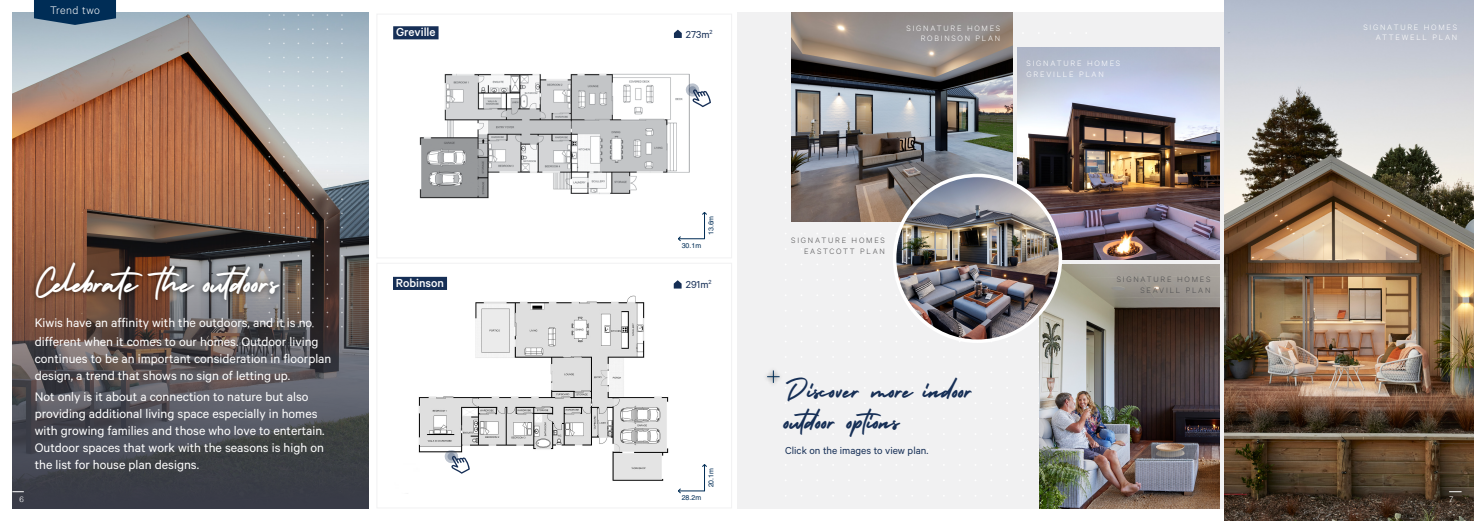
<style>
.page{position:relative;width:1474px;height:521px;background:#fff}
.page>*{position:absolute;margin:0;border:0;box-sizing:border-box;transform-origin:0 0}
.t1{font:39.2px "Holiday";color:#fff}
.t2{font:30.62px/31.5px "Holiday";color:#162f56}
.Body_11_5_Reg{font:14px/16.8px "Calibre";color:#fff}
.Paragraph_Style_2{font:14px/19.2px "Calibre";color:#fff}
.Paragraph_Style_2-2{font:500 13.12px "Calibre";color:#fff}
.t3{font:300 12.25px "Calibre";letter-spacing:.03em;color:#fff}
.t4{font:11.38px "Calibre";color:#162f56}
.t5{font:300 8.75px "Calibre";letter-spacing:.2em;color:#fff}
.t6{font:300 8.75px "Calibre";letter-spacing:.2em;color:#4d4d4f}
.Page_Number_W{font:300 7.88px "Helvetica";color:#fff}
.t7{font:7px "Helvetica LT Std";letter-spacing:.005em;color:#002d56}
</style>
<div class="page">
<div style="left:737px;top:12px;width:733px;height:496px;background:#f1f1f2"></div>
<img style="left:419px;top:74px;width:270px;height:124px">
<div style="left:376px;top:14px;width:356px;height:244px;border:1px solid #f1f1f2"></div>
<img style="left:418px;top:285px;width:264px;height:196px">
<div style="left:376px;top:263px;width:356px;height:245px;border:1px solid #f1f1f2"></div>
<svg style="left:674px;top:30px;width:7px;height:8px"></svg>
<img style="left:1039px;top:265px;width:180px;height:243px">
<img style="left:1224px;top:0;width:249px;height:521px">
<img style="left:791px;top:12px;width:221px;height:210px">
<img style="left:1017px;top:48px;width:202px;height:212px">
<img style="left:894px;top:175px;width:166px;height:166px;border-radius:83px">
<div style="left:892px;top:174px;width:170px;height:169px;border:4px solid #fff;border-radius:50%"></div>
<svg style="left:685px;top:83px;width:26px;height:24px"></svg>
<svg style="left:444px;top:449px;width:26px;height:25px"></svg>
<img style="left:12px;top:12px;width:356px;height:152px">
<svg style="left:12px;top:164px;width:356px;height:344px;background:#60524f"></svg>
<svg style="left:1449px;top:491px;width:12px;height:1px"></svg>
<svg style="left:12px;top:491px;width:12px;height:1px"></svg>
<div style="left:30px;top:257px;width:255px;height:49px;background:#000;opacity:.66"></div>
<svg style="left:34px;top:0;width:82px;height:25px;background:#163f64"></svg>
<svg style="left:678px;top:212px;width:29px;height:30px"></svg>
<svg style="left:677px;top:463px;width:30px;height:31px"></svg>
<div style="left:393px;top:26px;width:45px;height:13px;background:#162f56"></div>
<svg style="left:673px;top:280px;width:8px;height:8px"></svg>
<div style="left:393px;top:277px;width:54px;height:13px;background:#162f56"></div>
<svg style="left:767px;top:370px;width:19px;height:18px"></svg>
<p class="t3" style="left:50px;top:3px;width:51px">Trend two</p>
<p class="Paragraph_Style_2-2" style="left:396px;top:25px;width:41px">Greville</p>
<p class="t1" style="left:35px;top:257px;width:245px">Celebrate the outdoors</p>
<p class="Paragraph_Style_2" style="left:35px;top:312px;width:285px">Kiwis have an affinity with the outdoors, and it is no different when it comes to our homes. Outdoor living</p>
<p class="Paragraph_Style_2" style="left:35px;top:349px;width:298px;line-height:16.8px">continues to be an important consideration in floorplan design, a trend that shows no sign of letting up.</p>
<p class="Body_11_5_Reg" style="left:35px;top:388px;width:291px">Not only is it about a connection to nature but also providing additional living space especially in homes with growing families and those who love to entertain.<br>Outdoor spaces that work with the seasons is high on the list for house plan designs.</p>
<p class="Paragraph_Style_2-2" style="left:396px;top:275px;width:50px">Robinson</p>
<p class="t4" style="left:686px;top:27px;width:28px">273m<sup>2</sup></p>
<p class="t7" style="left:707px;top:235px;width:21px;rotate:-90deg">13.6m</p>
<p class="t7" style="left:681px;top:241px;width:21px">30.1m</p>
<p class="t4" style="left:685px;top:278px;width:27px">291m<sup>2</sup></p>
<p class="t7" style="left:707px;top:487px;width:21px;rotate:-90deg">20.1m</p>
<p class="t5" style="left:906px;top:23px;width:95px">SIGNATURE HOMES</p>
<p class="t5" style="left:920px;top:33px;width:81px">ROBINSON PLAN</p>
<p class="t5" style="left:1026px;top:58px;width:95px">SIGNATURE HOMES</p>
<p class="t5" style="left:1026px;top:69px;width:79px">GREVILLE PLAN</p>
<p class="t6" style="left:791px;top:235px;width:95px">SIGNATURE HOMES</p>
<p class="t6" style="left:804px;top:246px;width:82px">EASTCOTT PLAN</p>
<p class="t2" style="left:785px;top:374px;width:190px">Discover more indoor outdoor options</p>
<p class="t4" style="left:785px;top:443px;width:145px">Click on the images to view plan.</p>
<p class="t6" style="left:1116px;top:274px;width:95px">SIGNATURE HOMES</p>
<p class="t6" style="left:1140px;top:285px;width:71px">SEAVILL PLAN</p>
<p class="t5" style="left:1363px;top:22px;width:95px">SIGNATURE HOMES</p>
<p class="t5" style="left:1375px;top:32px;width:83px">ATTEWELL PLAN</p>
<p class="t7" style="left:681px;top:493px;width:21px">28.2m</p>
<p class="Page_Number_W" style="left:19px;top:492px;width:6px">6</p>
<p class="Page_Number_W" style="left:1449px;top:492px;width:6px">7</p>
</div>
